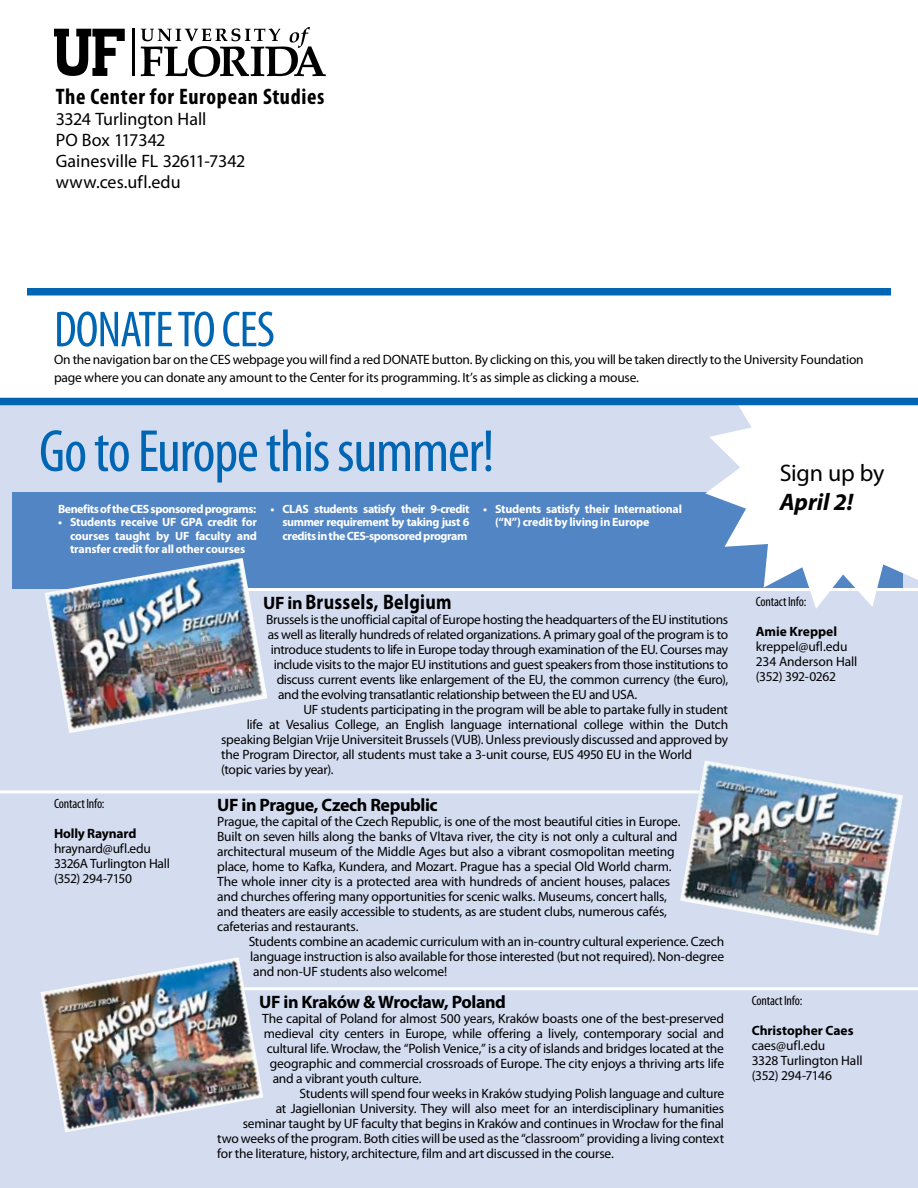
<style>
.page{position:relative;width:918px;height:1188px;background:#fff}
.page>*{position:absolute;margin:0;border:0;box-sizing:border-box;transform-origin:0 0}
.t1{font:condensed 60px "Myriad Pro";letter-spacing:-.02em;color:#0066b3}
.t2{font:condensed 51px "Myriad Pro";letter-spacing:-.02em;color:#0066b3}
.t3{font:24px "Myriad Pro";letter-spacing:-.01em;color:#000}
.t4{font:italic 700 24px "Myriad Pro";color:#000}
.t5{font:700 condensed 22.5px "Myriad Pro";letter-spacing:.03em;color:#000}
.t6{font:700 21px "Myriad Pro";letter-spacing:.015em;color:#000;scale:.85 1}
.t7{font:18px/21px "Myriad Pro";color:#000}
.t8{font:700 18px "Myriad Pro";letter-spacing:-.02em;color:#000}
.t9{font:13.5px/15px "Myriad Pro";letter-spacing:-.02em;color:#000}
.t10{font:700 13.5px "Myriad Pro";letter-spacing:-.005em;color:#000}
.t11{font:condensed 13.5px "Myriad Pro";letter-spacing:-.015em;color:#000}
.t12{font:700 12px/13.5px "Myriad Pro";letter-spacing:-.02em;color:#fff;text-align:justify}
.s1{font-size:18px}
</style>
<div class="page">
<div style="left:0;top:402px;width:918px;height:786px;background:#d4dcf0"></div>
<svg style="left:54px;top:29px;width:71px;height:47px"></svg>
<hr style="left:132px;top:29px;width:2px;height:47px;background:#000">
<svg style="left:141px;top:27px;width:185px;height:50px"></svg>
<div style="left:27px;top:288px;width:864px;height:8px;background:#0066b3"></div>
<hr style="left:0;top:790px;width:725px;height:3px;background:#fff">
<img style="left:680px;top:760px;width:223px;height:176px">
<div style="left:12px;top:492px;width:891px;height:96px;background:#5285c4"></div>
<hr style="left:221px;top:588px;width:697px;height:3px;background:#fff">
<img style="left:45px;top:558px;width:222px;height:175px">
<hr style="left:190px;top:987px;width:728px;height:3px;background:#fff">
<img style="left:41px;top:957px;width:222px;height:175px">
<svg style="left:705px;top:397px;width:213px;height:212px;fill:#fff"></svg>
<div style="left:0;top:398px;width:918px;height:7px;background:#0066b3"></div>
<h3 class="t5" style="left:56px;top:83px;width:270px">The Center for European Studies</h3>
<h3 class="t7" style="left:56px;top:108px;width:191px">3324 Turlington Hall<br>PO Box 117342<br>Gainesville FL 32611-7342 www.ces.ufl.edu</h3>
<h2 class="t2" style="left:54px;top:299px;width:223px">DONATE TO CES</h2>
<p class="t9" style="left:54px;top:351px;width:811px;line-height:18px">On the navigation bar on the CES webpage you will find a red DONATE button. By clicking on this, you will be taken directly to the University Foundation page where you can donate any amount to the Center for its programming. It’s as simple as clicking a mouse.</p>
<h1 class="t1" style="left:39px;top:415px;width:457px">Go to Europe this summer!</h1>
<p class="t12" style="left:58px;top:501px;width:200px">Benefits of the CES sponsored programs:</p>
<p class="t12" style="left:70px;top:515px;width:188px;text-indent:-12px">• Students receive UF GPA credit for courses taught by UF faculty and transfer credit for all other courses</p>
<p class="t12" style="left:283px;top:501px;width:188px;text-indent:-12px">• CLAS students satisfy their 9-credit summer requirement by taking just 6 creditsintheCES-sponsoredprogram</p>
<p class="t12" style="left:495px;top:501px;width:188px;text-indent:-12px">• Students satisfy their International (“N”) credit by living in Europe</p>
<p class="t11" style="left:54px;top:795px;width:52px">Contact Info:</p>
<p class="t10" style="left:54px;top:825px;width:84px">Holly Raynard</p>
<p class="t9" style="left:54px;top:841px;width:118px">hraynard@ufl.edu<br>3326A Turlington Hall (352) 294-7150</p>
<h3 class="t6" style="left:263px;top:588px;width:223px"><span class="s1">UF in</span> Brussels, Belgium</h3>
<p class="t9" style="left:266px;top:612px;width:463px">Brussels is the unofficial capital of Europe hosting the headquarters of the EU institutions</p>
<p class="t9" style="left:268px;top:627px;width:462px">as well as literally hundreds of related organizations. A primary goal of the program is to</p>
<p class="t9" style="left:271px;top:642px;width:459px">introduce students to life in Europe today through examination of the EU. Courses may</p>
<p class="t9" style="left:274px;top:657px;width:456px">include visits to the major EU institutions and guest speakers from those institutions to</p>
<p class="t9" style="left:277px;top:672px;width:453px">discuss current events like enlargement of the EU, the common currency (the €uro),</p>
<p class="t9" style="left:278px;top:687px;width:361px">and the evolving transatlantic relationship between the EU and USA.</p>
<p class="t9" style="left:303px;top:702px;width:426px">UF students participating in the program will be able to partake fully in student</p>
<p class="t9" style="left:247px;top:717px;width:483px">life at Vesalius College, an English language international college within the Dutch</p>
<p class="t9" style="left:221px;top:732px;width:508px">speaking Belgian Vrije Universiteit Brussels (VUB). Unless previously discussed and approved by</p>
<p class="t9" style="left:221px;top:747px;width:473px">the Program Director, all students must take a 3-unit course, EUS 4950 EU in the World</p>
<p class="t9" style="left:221px;top:762px;width:114px">(topic varies by year).</p>
<h3 class="t8" style="left:217px;top:794px;width:222px">UF in Prague, Czech Republic</h3>
<p class="t9" style="left:217px;top:814px;width:465px">Prague, the capital of the Czech Republic, is one of the most beautiful cities in Europe.<br>Built on seven hills along the banks of Vltava river, the city is not only a cultural and architectural museum of the Middle Ages but also a vibrant cosmopolitan meeting place, home to Kafka, Kundera, and Mozart. Prague has a special Old World charm.<br>The whole inner city is a protected area with hundreds of ancient houses, palaces and churches offering many opportunities for scenic walks. Museums, concert halls, and theaters are easily accessible to students, as are student clubs, numerous cafés, cafeterias and restaurants.</p>
<p class="t9" style="left:249px;top:934px;width:477px;text-align:justify">Students combine an academic curriculum with an in-country cultural experience. Czech language instruction is also available for those interested (but not required). Non-degree and non-UF students also welcome!</p>
<h3 class="t8" style="left:259px;top:990px;width:248px">UF in Kraków &amp; Wrocław, Poland</h3>
<p class="t9" style="left:262px;top:1011px;width:463px">The capital of Poland for almost 500 years, Kraków boasts one of the best-preserved</p>
<p class="t9" style="left:264px;top:1026px;width:462px">medieval city centers in Europe, while offering a lively, contemporary social and</p>
<p class="t9" style="left:267px;top:1041px;width:459px">cultural life. Wrocław, the “Polish Venice,” is a city of islands and bridges located at the</p>
<p class="t9" style="left:270px;top:1056px;width:456px">geographic and commercial crossroads of Europe. The city enjoys a thriving arts life</p>
<p class="t9" style="left:273px;top:1071px;width:150px">and a vibrant youth culture.</p>
<p class="t9" style="left:300px;top:1086px;width:426px">Students will spend four weeks in Kraków studying Polish language and culture</p>
<p class="t9" style="left:276px;top:1101px;width:450px">at Jagiellonian University. They will also meet for an interdisciplinary humanities</p>
<p class="t9" style="left:243px;top:1116px;width:483px">seminar taught by UF faculty that begins in Kraków and continues in Wrocław for the final</p>
<p class="t9" style="left:217px;top:1131px;width:509px">two weeks of the program. Both cities will be used as the “classroom” providing a living context</p>
<p class="t9" style="left:217px;top:1146px;width:398px">for the literature, history, architecture, film and art discussed in the course.</p>
<h3 class="t3" style="left:780px;top:458px;width:106px">Sign up by</h3>
<h3 class="t4" style="left:780px;top:486px;width:75px">April 2!</h3>
<p class="t11" style="left:756px;top:593px;width:52px">Contact Info:</p>
<p class="t10" style="left:756px;top:622px;width:83px">Amie Kreppel</p>
<p class="t9" style="left:756px;top:638px;width:103px">kreppel@ufl.edu<br>234 Anderson Hall (352) 392-0262</p>
<p class="t11" style="left:752px;top:992px;width:52px">Contact Info:</p>
<p class="t10" style="left:752px;top:1021px;width:103px">Christopher Caes</p>
<p class="t9" style="left:752px;top:1038px;width:112px">caes@ufl.edu<br>3328 Turlington Hall (352) 294-7146</p>
</div>
